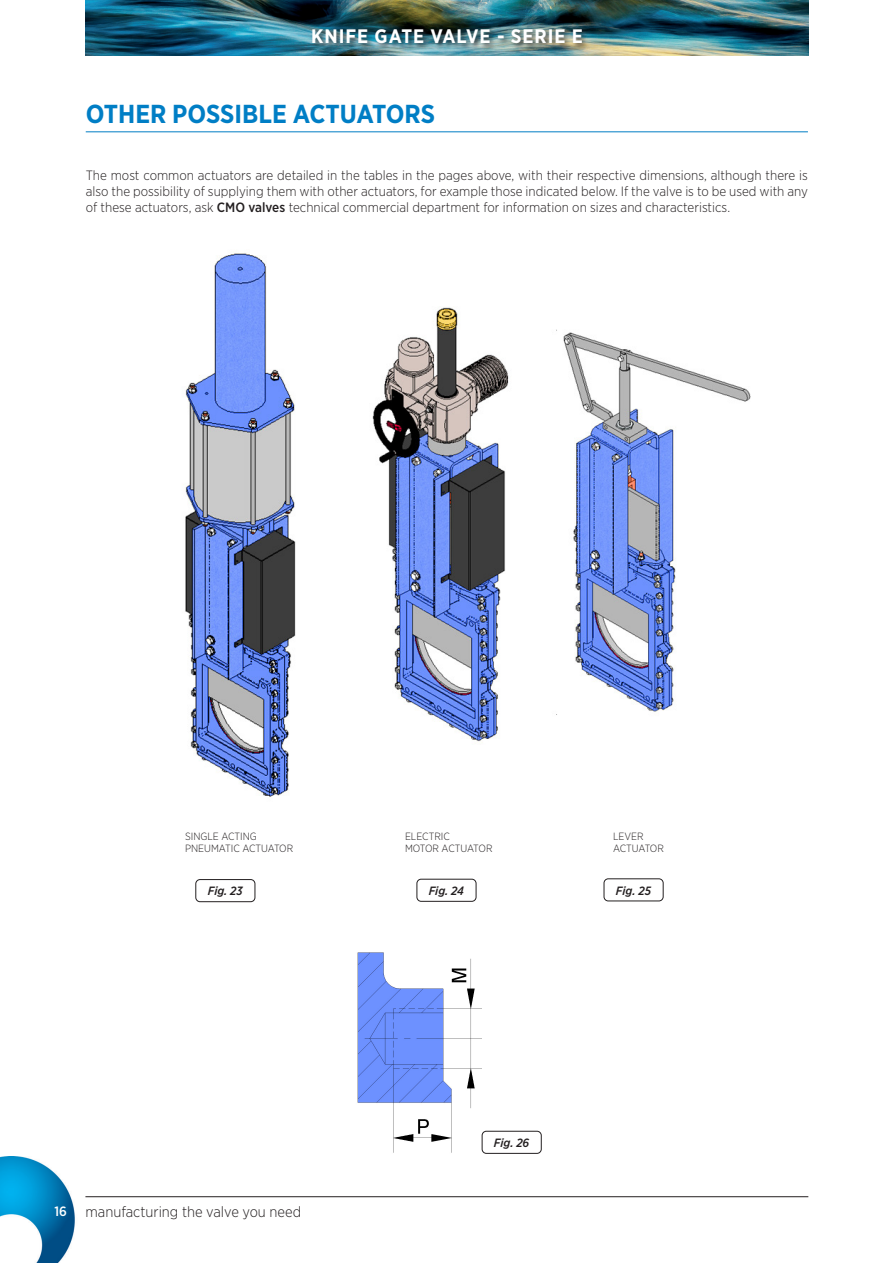
<style>
.page{position:relative;width:893px;height:1263px;background:#fff}
.page>*{position:absolute;margin:0;border:0;box-sizing:border-box;transform-origin:0 0}
.t1{font:700 25.95px "Gotham Narrow";color:#007ec5}
.t2{font:700 19.5px "Gotham Narrow";letter-spacing:.05em;color:#fff}
.t3{font:300 15px "Gotham Narrow";color:#231f20}
.t4{font:300 13.5px/16.2px "Gotham Narrow";color:#231f20;text-align:justify}
.t5{font:italic 500 12px "Gotham Narrow";color:#231f20}
.t6{font:300 10.5px "Gotham Narrow";color:#231f20}
.t7{font:300 10.5px "Gotham Narrow";letter-spacing:-.025em;color:#231f20}
.s1{font-weight:500}
.s2{font-weight:500;font-size:13.5px;color:#fff}
</style>
<div class="page">
<img style="left:85px;top:0;width:723px;height:56px">
<img style="left:0;top:1156px;width:75px;height:107px">
<hr style="left:85px;top:1196px;width:723px;height:1px;background:#231f20">
<div style="left:311px;top:27px;width:278px;height:23px;background:#231f20;opacity:.75"></div>
<img style="left:357px;top:952px;width:125px;height:201px">
<hr style="left:86px;top:131px;width:722px;height:1px;background:#007ec5">
<img style="left:185px;top:253px;width:566px;height:544px">
<div style="left:196px;top:879px;width:59px;height:23px;border:1px solid #231f20;border-radius:4px"></div>
<div style="left:417px;top:879px;width:59px;height:22px;border:1px solid #231f20;border-radius:4px"></div>
<div style="left:604px;top:879px;width:59px;height:22px;border:1px solid #231f20;border-radius:4px"></div>
<div style="left:482px;top:1131px;width:59px;height:22px;border:1px solid #231f20;border-radius:4px"></div>
<h2 class="t2" style="left:311px;top:23px;width:273px">KNIFE GATE VALVE - SERIE E</h2>
<p class="t1" style="left:86px;top:97px;width:351px">OTHER POSSIBLE ACTUATORS</p>
<p class="t4" style="left:86px;top:167px;width:724px">The most common actuators are detailed in the tables in the pages above, with their respective dimensions, although there is also the possibility of supplying them with other actuators, for example those indicated below. If the valve is to be used with any of these actuators, ask <span class="s1">CMO valves</span> technical commercial department for information on sizes and characteristics.</p>
<p class="t6" style="left:185px;top:829px;width:73px">SINGLE ACTING</p>
<p class="t6" style="left:185px;top:842px;width:110px">PNEUMATIC ACTUATOR</p>
<p class="t5" style="left:208px;top:883px;width:37px">Fig. 23</p>
<p class="t5" style="left:429px;top:883px;width:37px">Fig. 24</p>
<p class="t5" style="left:616px;top:883px;width:37px">Fig. 25</p>
<p class="t6" style="left:405px;top:829px;width:46px">ELECTRIC</p>
<p class="t7" style="left:405px;top:842px;width:89px">MOTOR ACTUATOR</p>
<p class="t6" style="left:613px;top:829px;width:32px">LEVER</p>
<p class="t7" style="left:613px;top:842px;width:52px">ACTUATOR</p>
<p class="t3" style="left:54px;top:1203px;width:248px"><span class="s2">16</span> manufacturing the valve you need</p>
<p class="t5" style="left:494px;top:1135px;width:37px">Fig. 26</p>
</div>
